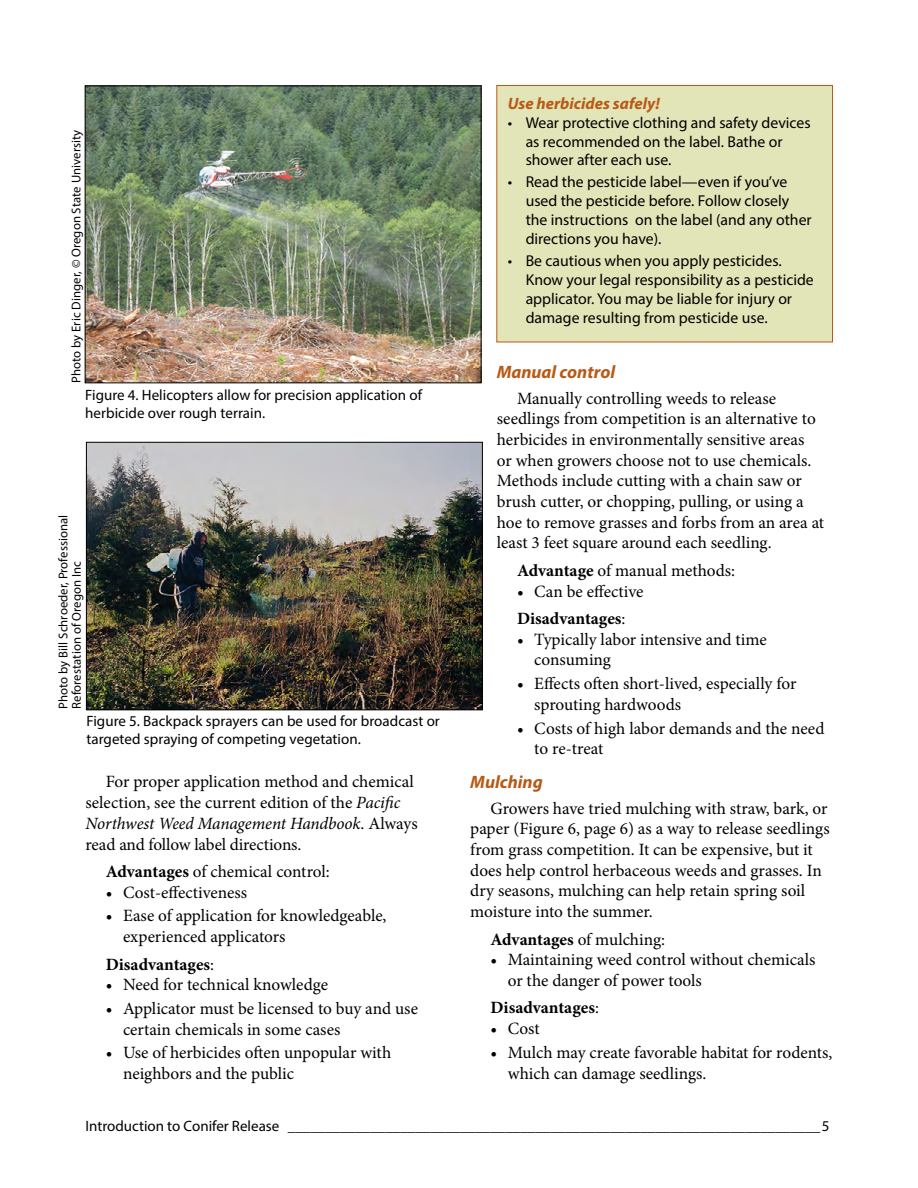
<style>
.page{position:relative;width:918px;height:1188px;background:#fff}
.page>*{position:absolute;margin:0;border:0;box-sizing:border-box;transform-origin:0 0}
.Subhead_2{font:italic 700 18px "Myriad Pro";color:#b95915}
.Body_text{font:17.25px/20.7px "Minion Pro";letter-spacing:-.005em;color:#000}
.Hanging_indent_1{font:17.25px/20.7px "Minion Pro";color:#000}
.Hanging_indent_1_las{font:17.25px/20.7px "Minion Pro";color:#000}
.Body_text-2{font:700 17.25px "Minion Pro";color:#000}
.Subhead_3{font:italic 700 16.5px "Myriad Pro";color:#b95915}
.Hanging_indent_2{font:15.75px/18.9px "Myriad Pro";color:#000}
.t1{font:15px/18px "Myriad Pro";letter-spacing:.005em;color:#000}
.t2{font:12.75px/13.5px "Myriad Pro";letter-spacing:.005em;color:#000}
.s1{font-style:italic}
.s2{font-weight:700}
.s3{font-weight:400}
</style>
<div class="page">
<img style="left:87px;top:88px;width:393px;height:293px">
<div style="left:85px;top:86px;width:397px;height:297px;border:1px solid #000"></div>
<img style="left:88px;top:444px;width:393px;height:264px">
<div style="left:86px;top:442px;width:397px;height:268px;border:1px solid #000"></div>
<div style="left:497px;top:86px;width:335px;height:256px;background:#e2e5b7"></div>
<div style="left:496px;top:85px;width:337px;height:257px;border:1px solid #b95915"></div>
<p class="t2" style="left:69px;top:383px;width:255px;rotate:-90deg">Photo by Eric Dinger, © Oregon State University</p>
<p class="t1" style="left:85px;top:385px;width:339px">Figure 4. Helicopters allow for precision application of herbicide over rough terrain.</p>
<p class="t2" style="left:56px;top:709px;width:195px;rotate:-90deg">Photo by Bill Schroeder, Professional<br>Reforestation of Oregon Inc</p>
<p class="t1" style="left:86px;top:712px;width:355px">Figure 5. Backpack sprayers can be used for broadcast or targeted spraying of competing vegetation.</p>
<p class="Body_text" style="left:86px;top:772px;width:334px;text-indent:20px">For proper application method and chemical selection, see the current edition of the <span class="s1">Pacific Northwest Weed Management Handbook</span>. Always read and follow label directions.</p>
<p class="Body_text" style="left:106px;top:861px;width:226px"><span class="s2">Advantages</span> of chemical control:</p>
<p class="Hanging_indent_1" style="left:106px;top:882px;width:143px">• Cost-effectiveness</p>
<p class="Hanging_indent_1_las" style="left:123px;top:906px;width:265px;text-indent:-17px">• Ease of application for knowledgeable, experienced applicators</p>
<p class="Body_text-2" style="left:106px;top:952px;width:110px">Disadvantages<span class="s3">:</span></p>
<p class="Hanging_indent_1" style="left:106px;top:974px;width:224px">• Need for technical knowledge</p>
<p class="Hanging_indent_1" style="left:123px;top:998px;width:297px;text-indent:-17px">• Applicator must be licensed to buy and use certain chemicals in some cases</p>
<p class="Hanging_indent_1_las" style="left:123px;top:1043px;width:270px;text-indent:-17px">• Use of herbicides often unpopular with neighbors and the public</p>
<p class="Subhead_3" style="left:508px;top:92px;width:154px">Use herbicides safely!</p>
<p class="Hanging_indent_2" style="left:526px;top:113px;width:287px;text-indent:-18px">• Wear protective clothing and safety devices as recommended on the label. Bathe or shower after each use.</p>
<p class="Hanging_indent_2" style="left:526px;top:172px;width:288px;text-indent:-18px">• Read the pesticide label—even if you’ve used the pesticide before. Follow closely the instructions on the label (and any other directions you have).</p>
<p class="Hanging_indent_2" style="left:526px;top:251px;width:290px;text-indent:-18px">• Be cautious when you apply pesticides.<br>Know your legal responsibility as a pesticide applicator. You may be liable for injury or damage resulting from pesticide use.</p>
<h3 class="Subhead_2" style="left:497px;top:361px;width:120px">Manual control</h3>
<p class="Body_text" style="left:497px;top:388px;width:329px;text-indent:20px">Manually controlling weeds to release seedlings from competition is an alternative to herbicides in environmentally sensitive areas<br>or when growers choose not to use chemicals.<br>Methods include cutting with a chain saw or brush cutter, or chopping, pulling, or using a hoe to remove grasses and forbs from an area at least 3 feet square around each seedling.</p>
<p class="Body_text" style="left:517px;top:560px;width:220px"><span class="s2">Advantage</span> of manual methods:</p>
<p class="Hanging_indent_1_las" style="left:517px;top:581px;width:128px">• Can be effective</p>
<p class="Body_text-2" style="left:517px;top:606px;width:110px">Disadvantages<span class="s3">:</span></p>
<p class="Hanging_indent_1" style="left:534px;top:629px;width:234px;text-indent:-17px">• Typically labor intensive and time consuming</p>
<p class="Hanging_indent_1" style="left:534px;top:673px;width:264px;text-indent:-17px">• Effects often short-lived, especially for sprouting hardwoods</p>
<p class="Hanging_indent_1_las" style="left:534px;top:718px;width:292px;text-indent:-17px">• Costs of high labor demands and the need to re-treat</p>
<h3 class="Subhead_2" style="left:470px;top:771px;width:74px">Mulching</h3>
<p class="Body_text" style="left:470px;top:798px;width:361px;text-indent:20px">Growers have tried mulching with straw, bark, or paper (Figure 6, page 6) as a way to release seedlings from grass competition. It can be expensive, but it does help control herbaceous weeds and grasses. In dry seasons, mulching can help retain spring soil moisture into the summer.</p>
<p class="Body_text" style="left:490px;top:929px;width:176px"><span class="s2">Advantages</span> of mulching:</p>
<p class="Hanging_indent_1_las" style="left:508px;top:949px;width:309px;text-indent:-17px">• Maintaining weed control without chemicals or the danger of power tools</p>
<p class="Body_text-2" style="left:490px;top:996px;width:110px">Disadvantages<span class="s3">:</span></p>
<p class="Hanging_indent_1" style="left:490px;top:1018px;width:51px">• Cost</p>
<p class="Hanging_indent_1" style="left:508px;top:1042px;width:326px;text-indent:-17px">• Mulch may create favorable habitat for rodents, which can damage seedlings.</p>
<p class="t1" style="left:86px;top:1117px;width:746px">Introduction to Conifer Release _______________________________________________________________________5</p>
</div>
